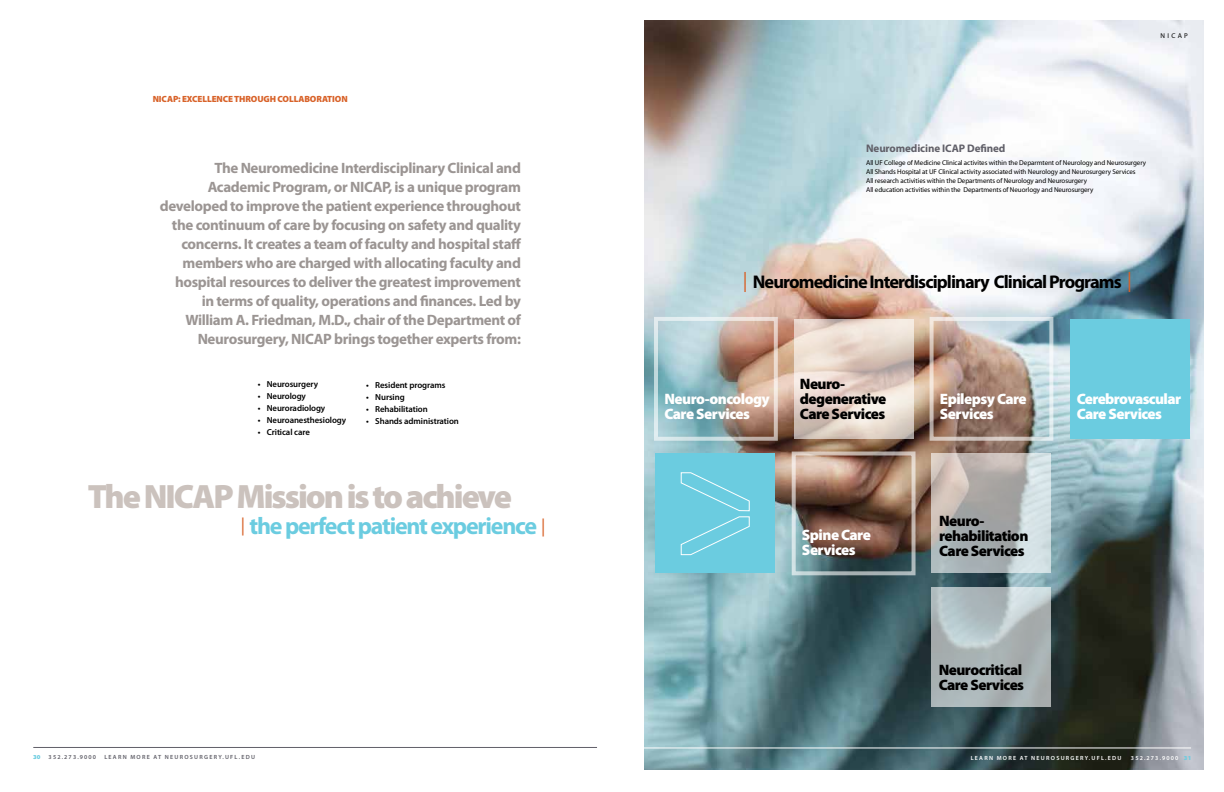
<style>
.page{position:relative;width:1224px;height:792px;background:#fff}
.page>*{position:absolute;margin:0;border:0;box-sizing:border-box;transform-origin:0 0}
.t1{font:900 33.8px "Myriad Pro";letter-spacing:-.06em;color:#cbc2bd}
.t2{font:700 24px "Myriad Pro";letter-spacing:-.05em;color:#6bcce0}
.t3{font:700 18.4px "Myriad Pro";letter-spacing:-.05em;color:#000}
.t4{font:900 15.1px/15.1px "Myriad Pro";letter-spacing:-.035em;color:#fff}
.t5{font:900 15.1px/15.1px "Myriad Pro";letter-spacing:-.035em;color:#000}
.t6{font:700 15px/19px "Myriad Pro";letter-spacing:-.025em;color:#9b9593;text-align:right}
.t7{font:700 11px "Myriad Pro";letter-spacing:-.01em;color:#605f68}
.t8{font:900 9px "Myriad Pro";letter-spacing:-.01em;color:#d86229}
.t9{font:600 8.8px "Myriad Pro";letter-spacing:-.01em;color:#000}
.t10{font:7px/9px "Myriad Pro";letter-spacing:-.01em;color:#000}
.t11{font:600 6px "Myriad Pro";letter-spacing:.21em;color:#605f68}
.t12{font:600 6px "Myriad Pro";letter-spacing:.21em;color:#fff}
.t13{font:600 6px "Myriad Pro";letter-spacing:.19em;color:#fff}
.t14{font:600 6px "Myriad Pro";letter-spacing:.19em;color:#605f68}
.t15{font:900 semi-expanded 6px "Myriad Pro";color:#6bcce0}
.s1{font-weight:400;font-size:18px;color:#d86229}
.s2{font-weight:400;font-size:20.1px;color:#d86229}
.s3{font-weight:900;font-stretch:semi-expanded;color:#6bcce0}
</style>
<div class="page">
<img style="left:644px;top:21px;width:560px;height:749px">
<div style="left:1070px;top:319px;width:120px;height:120px;background:#6bcce0"></div>
<svg style="left:932px;top:588px;width:119px;height:119px;background:#aeb8ba"></svg>
<div style="left:930px;top:317px;width:123px;height:124px;border:4px solid #fff"></div>
<div style="left:654px;top:317px;width:124px;height:124px;border:4px solid #fff"></div>
<svg style="left:932px;top:454px;width:119px;height:119px;background:#babcbc"></svg>
<svg style="left:794px;top:319px;width:120px;height:120px;background:#e3d3c9"></svg>
<div style="left:792px;top:452px;width:124px;height:123px;border:4px solid #fff"></div>
<div style="left:655px;top:454px;width:120px;height:119px;background:#6bcce0"></div>
<svg style="left:680px;top:472px;width:70px;height:84px"></svg>
<hr style="left:33px;top:747px;width:564px;height:1px;background:#605f68">
<hr style="left:627px;top:748px;width:564px;height:1px;background:#fff">
<p class="t8" style="left:153px;top:94px;width:195px">nicap: excellence through collaboration</p>
<p class="t6" style="left:160px;top:158px;width:363px">The Neuromedicine Interdisciplinary Clinical and Academic Program, or NICAP, is a unique program developed to improve the patient experience throughout the continuum of care by focusing on safety and quality concerns. It creates a team of faculty and hospital staff members who are charged with allocating faculty and hospital resources to deliver the greatest improvement in terms of quality, operations and finances. Led by William A. Friedman, M.D., chair of the Department of Neurosurgery, NICAP brings together experts from:</p>
<p class="t9" style="left:366px;top:380px;width:81px">• Resident programs</p>
<p class="t9" style="left:366px;top:392px;width:40px">• Nursing</p>
<p class="t9" style="left:366px;top:404px;width:63px">• Rehabilitation</p>
<p class="t9" style="left:366px;top:416px;width:94px">• Shands administration</p>
<p class="t9" style="left:258px;top:379px;width:62px">• Neurosurgery</p>
<p class="t9" style="left:258px;top:391px;width:50px">• Neurology</p>
<p class="t9" style="left:258px;top:403px;width:69px">• Neuroradiology</p>
<p class="t9" style="left:258px;top:415px;width:90px">• Neuroanesthesiology</p>
<p class="t9" style="left:258px;top:427px;width:54px">• Critical care</p>
<h1 class="t1" style="left:88px;top:477px;width:426px">The NICAP Mission is to achieve</h1>
<h2 class="t2" style="left:241px;top:512px;width:306px"><span class="s1">|</span> the perfect patient experience <span class="s1">|</span></h2>
<p class="t10" style="left:1161px;top:31px;width:29px">Nicap</p>
<p class="t7" style="left:866px;top:143px;width:141px">Neuromedicine ICAP Defined</p>
<p class="t10" style="left:866px;top:159px;width:281px">All UF College of Medicine Clinical activites within the Deparmtent of Neurology and Neurosurgery All Shands Hospital at UF Clinical activity associated with Neurology and Neurosurgery Services<br>All research activities within the Departments of Neurology and Neurosurgery<br>All education activities within the Departments of Neuorlogy and Neurosurgery</p>
<p class="t3" style="left:743px;top:272px;width:391px"><span class="s2">|</span> Neuromedicine Interdisciplinary Clinical Programs <span class="s2">|</span></p>
<p class="t4" style="left:664px;top:392px;width:107px">Neuro-oncology<br>Care Services</p>
<p class="t5" style="left:800px;top:377px;width:88px">Neuro&shy;degenerative<br>Care Services</p>
<p class="t4" style="left:802px;top:527px;width:70px">Spine Care<br>Services</p>
<p class="t4" style="left:940px;top:391px;width:88px">Epilepsy Care<br>Services</p>
<p class="t5" style="left:939px;top:513px;width:91px">Neuro&shy;rehabilitation<br>Care Services</p>
<p class="t5" style="left:939px;top:662px;width:87px">Neurocritical<br>Care Services</p>
<p class="t4" style="left:1077px;top:392px;width:106px">Cerebrovascular<br>Care Services</p>
<p class="t15" style="left:33px;top:754px;width:9px">30</p>
<p class="t14" style="left:49px;top:754px;width:49px">352.273.9000</p>
<p class="t11" style="left:104px;top:754px;width:152px">learn more at neurosurgery.ufl.edu</p>
<p class="t12" style="left:971px;top:755px;width:152px">learn more at neurosurgery.ufl.edu</p>
<p class="t13" style="left:1131px;top:755px;width:62px">352.273.9000 <span class="s3">31</span></p>
</div>
